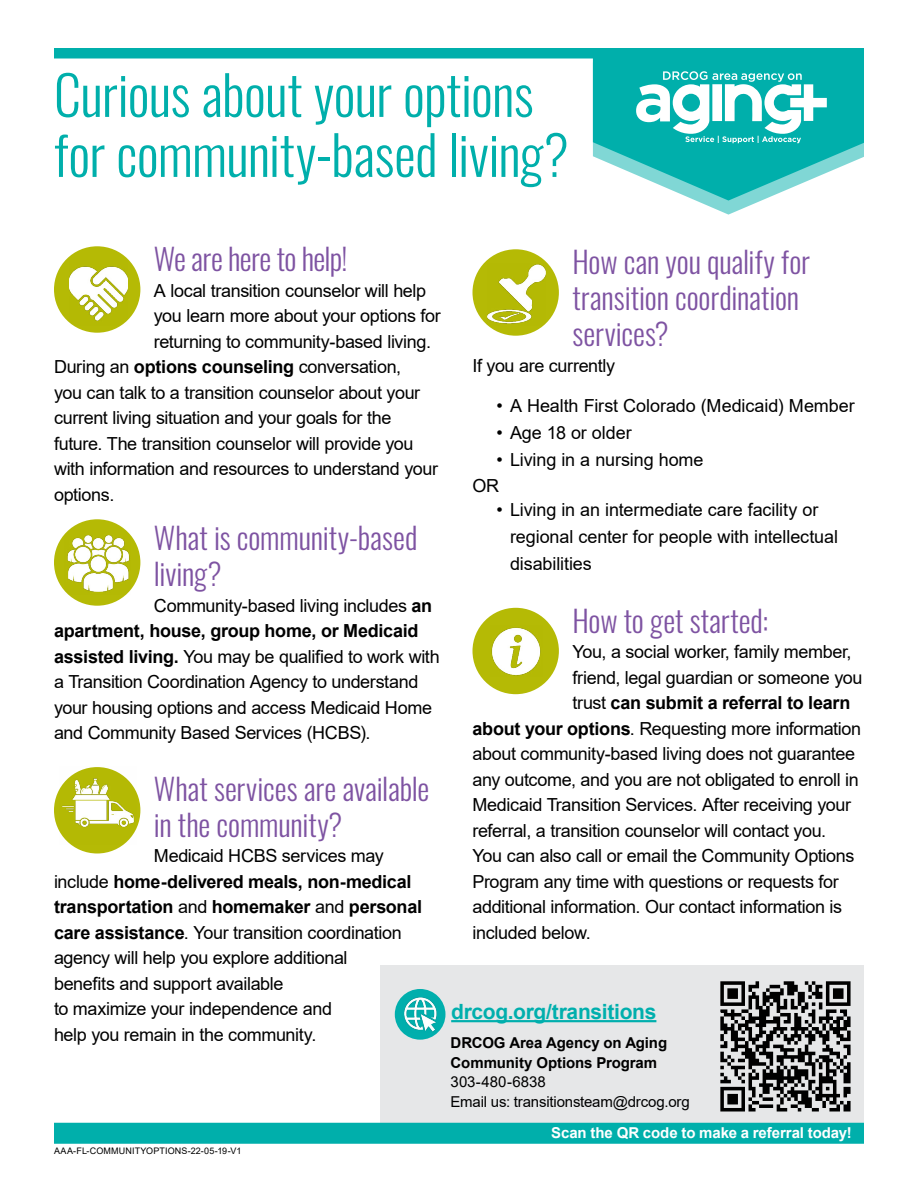
<style>
.page{position:relative;width:918px;height:1188px;background:#fff}
.page>*{position:absolute;margin:0;border:0;box-sizing:border-box;transform-origin:0 0}
.t1{font:300 54px/60px "Oswald";letter-spacing:-.01em;color:#00afab}
.subhead{font:300 30px/36px "Oswald";letter-spacing:-.005em;color:#7e53a2}
.body_text{font:700 21px "Arial";letter-spacing:-.015em;color:#00afad}
.body_text-2{font:18px/25.5px "Arial";letter-spacing:-.02em;color:#000}
.body_text-3{font:700 18px "Arial";letter-spacing:-.015em;color:#000}
.body_text-4{font:700 15px/19.5px "Arial";letter-spacing:-.005em;color:#000}
.body_text-5{font:700 15px "Arial";letter-spacing:-.005em;color:#fff}
.body_text-6{font:15px "Arial";letter-spacing:-.015em;color:#000}
.body_text-7{font:9px "Arial";letter-spacing:.015em;color:#000}
.s1{font-weight:700}
.s2{font-weight:400}
</style>
<div class="page">
<div style="left:380px;top:966px;width:484px;height:157px;background:#e6e7e8"></div>
<div style="left:54px;top:48px;width:810px;height:11px;background:#00afab"></div>
<div style="left:54px;top:1123px;width:810px;height:21px;background:#00afab"></div>
<div style="left:54px;top:767px;width:86px;height:86px;background:#b5ba05;border-radius:50%"></div>
<img style="left:59px;top:767px;width:77px;height:77px">
<div style="left:54px;top:246px;width:86px;height:87px;background:#b5ba05;border-radius:50%"></div>
<img style="left:69px;top:266px;width:58px;height:60px">
<div style="left:472px;top:608px;width:87px;height:86px;background:#b5ba05;border-radius:50%"></div>
<img style="left:491px;top:627px;width:50px;height:49px">
<div style="left:54px;top:519px;width:86px;height:87px;background:#b5ba05;border-radius:50%"></div>
<img style="left:64px;top:530px;width:66px;height:65px">
<svg style="left:593px;top:59px;width:271px;height:156px"></svg>
<hr style="left:451px;top:1020px;width:205px;height:2px;background:#00afad">
<div style="left:395px;top:989px;width:50px;height:51px;background:#00afad;border-radius:50%"></div>
<img style="left:402px;top:996px;width:36px;height:36px">
<div style="left:472px;top:249px;width:87px;height:87px;background:#b5ba05;border-radius:50%"></div>
<img style="left:488px;top:264px;width:58px;height:62px">
<svg style="left:720px;top:981px;width:131px;height:131px"></svg>
<p class="t1" style="left:54px;top:59px;width:516px">Curious about your options for community-based living?</p>
<p class="subhead" style="left:154px;top:238px;width:195px">We are here to help!</p>
<p class="body_text-2" style="left:154px;top:278px;width:274px">A local transition counselor will help</p>
<p class="body_text-2" style="left:154px;top:303px;width:288px">you learn more about your options for</p>
<p class="body_text-2" style="left:154px;top:329px;width:279px">returning to community-based living.</p>
<p class="body_text-2" style="left:54px;top:354px;width:349px">During an <span class="s1">options counseling</span> conversation,</p>
<p class="body_text-2" style="left:54px;top:380px;width:368px">you can talk to a transition counselor about your</p>
<p class="body_text-2" style="left:54px;top:405px;width:339px">current living situation and your goals for the</p>
<p class="body_text-2" style="left:54px;top:431px;width:361px">future. The transition counselor will provide you</p>
<p class="body_text-2" style="left:54px;top:456px;width:386px">with information and resources to understand your</p>
<p class="body_text-2" style="left:54px;top:482px;width:62px">options.</p>
<p class="subhead" style="left:154px;top:517px;width:265px">What is community-based living?</p>
<p class="body_text-2" style="left:54px;top:593px;width:387px;text-indent:100px">Community-based living includes <span class="s1">an apartment, house, group home, or Medicaid assisted living.</span> You may be qualified to work with a Transition Coordination Agency to understand your housing options and access Medicaid Home and Community Based Services (HCBS).</p>
<p class="subhead" style="left:154px;top:767px;width:277px">What services are available in the community?</p>
<p class="body_text-2" style="left:54px;top:843px;width:370px;text-indent:100px">Medicaid HCBS services may include <span class="s1">home-delivered meals, non-medical transportation</span> and <span class="s1">homemaker</span> and <span class="s1">personal care assistance</span>. Your transition coordination agency will help you explore additional<br>benefits and support available<br>to maximize your independence and<br>help you remain in the community.</p>
<p class="body_text-7" style="left:54px;top:1144px;width:189px">AAA-FL-COMMUNITYOPTIONS-22-05-19-V1</p>
<p class="subhead" style="left:572px;top:241px;width:239px">How can you qualify for transition coordination services?</p>
<p class="body_text-2" style="left:472px;top:353px;width:144px">If you are currently</p>
<p class="body_text-2" style="left:496px;top:393px;width:360px">• A Health First Colorado (Medicaid) Member</p>
<p class="body_text-2" style="left:496px;top:420px;width:137px">• Age 18 or older</p>
<p class="body_text-2" style="left:496px;top:447px;width:209px">• Living in a nursing home</p>
<p class="body_text-2" style="left:472px;top:473px;width:28px">OR</p>
<p class="body_text-2" style="left:510px;top:496px;width:330px;line-height:27px;text-indent:-14px">• Living in an intermediate care facility or regional center for people with intellectual disabilities</p>
<p class="subhead" style="left:572px;top:599px;width:197px">How to get started:</p>
<p class="body_text-2" style="left:572px;top:639px;width:281px">You, a social worker, family member,</p>
<p class="body_text-2" style="left:572px;top:665px;width:292px">friend, legal guardian or someone you</p>
<p class="body_text-3" style="left:572px;top:690px;width:280px"><span class="s2">trust</span> can submit a referral to learn</p>
<p class="body_text-2" style="left:472px;top:716px;width:390px"><span class="s1">about your options</span>. Requesting more information</p>
<p class="body_text-2" style="left:472px;top:741px;width:384px">about community-based living does not guarantee</p>
<p class="body_text-2" style="left:472px;top:767px;width:388px">any outcome, and you are not obligated to enroll in</p>
<p class="body_text-2" style="left:472px;top:792px;width:380px">Medicaid Transition Services. After receiving your</p>
<p class="body_text-2" style="left:472px;top:818px;width:355px">referral, a transition counselor will contact you.</p>
<p class="body_text-2" style="left:472px;top:843px;width:383px">You can also call or email the Community Options</p>
<p class="body_text-2" style="left:472px;top:869px;width:368px">Program any time with questions or requests for</p>
<p class="body_text-2" style="left:472px;top:894px;width:371px">additional information. Our contact information is</p>
<p class="body_text-2" style="left:472px;top:920px;width:120px">included below.</p>
<p class="body_text" style="left:451px;top:997px;width:207px">drcog.org/transitions</p>
<p class="body_text-4" style="left:451px;top:1033px;width:218px">DRCOG Area Agency on Aging<br>Community Options Program<br><span class="s2">303-480-6838</span></p>
<p class="body_text-6" style="left:451px;top:1091px;width:241px">Email us: transitionsteam@drcog.org</p>
<p class="body_text-5" style="left:551px;top:1122px;width:302px">Scan the QR code to make a referral today!</p>
</div>
